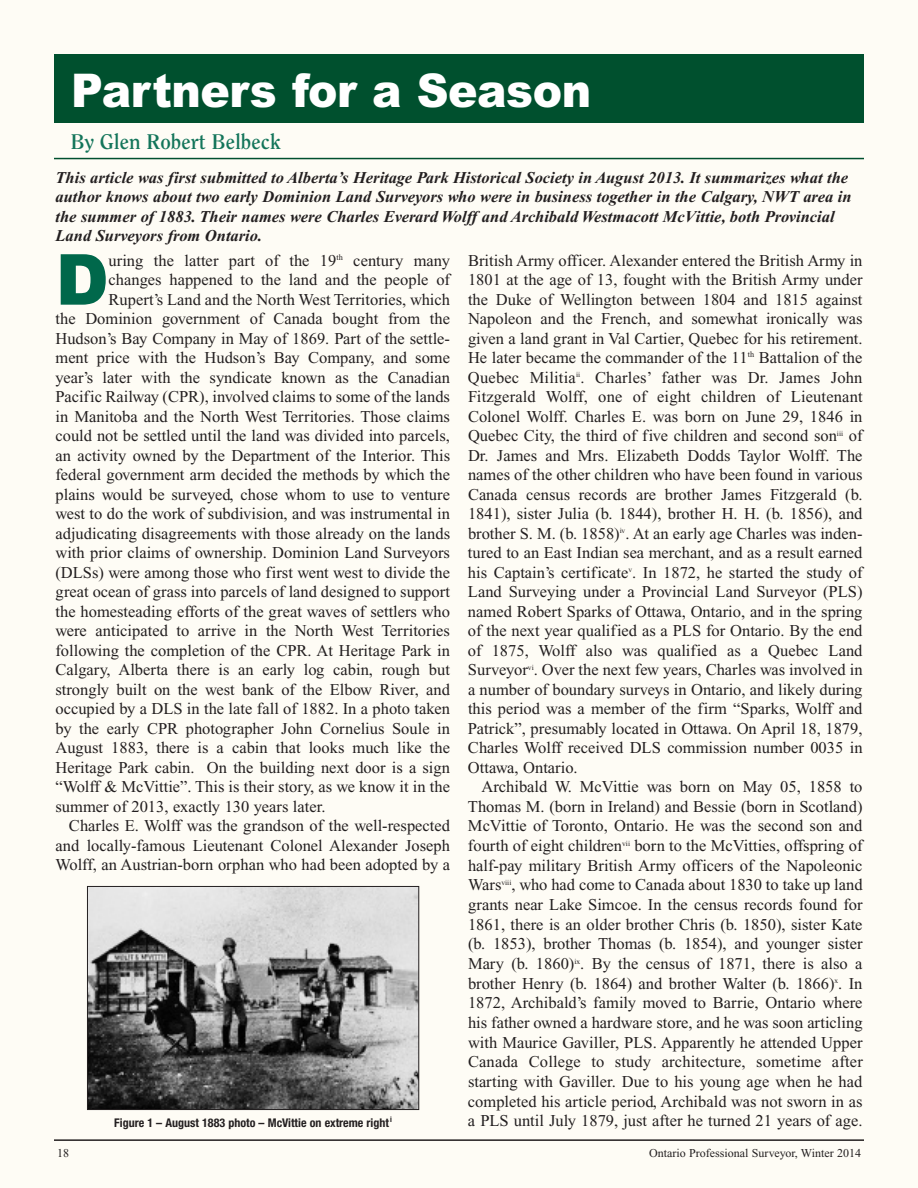
<style>
.page{position:relative;width:918px;height:1188px;background:#fefcf5}
.page>*{position:absolute;margin:0;border:0;box-sizing:border-box;transform-origin:0 0}
.t1{font:900 70.5px "Arial";color:#00684b}
.t2{font:900 46.5px "Arial";letter-spacing:-.01em;color:#fff;scale:.95 1}
.t3{font:700 21px "Clearface";color:#13755a}
.t4{font:16.5px/19.5px "Times New Roman";color:#231f20;text-align:justify}
.t5{font:italic 700 16.5px/19.5px "Times New Roman";color:#231f20}
.t6{font:700 condensed 12px "Helvetica Neue";color:#231f20}
.t7{font:12px "Times New Roman";color:#231f20}
</style>
<div class="page">
<div style="left:54px;top:54px;width:810px;height:69px;background:#00502e"></div>
<hr style="left:54px;top:158px;width:810px;height:1px;background:#00502e">
<hr style="left:54px;top:1139px;width:810px;height:2px;background:#231f20">
<img style="left:89px;top:888px;width:328px;height:220px">
<div style="left:87px;top:886px;width:332px;height:224px;border:1px solid #231f20"></div>
<h2 class="t2" style="left:71px;top:64px;width:549px">Partners for a Season</h2>
<p class="t3" style="left:71px;top:133px;width:211px">By Glen Robert Belbeck</p>
<p class="t5" style="left:56px;top:169px;width:798px">This article was first submitted to Alberta’s Heritage Park Historical Society in August 2013. It summarizes what the author knows about two early Dominion Land Surveyors who were in business together in the Calgary, NWT area in the summer of 1883. Their names were Charles Everard Wolff and Archibald Westmacott McVittie, both Provincial Land Surveyors from Ontario.</p>
<h1 class="t1" style="left:56px;top:239px;width:55px">D</h1>
<p class="t4" style="left:109px;top:252px;width:343px">uring the latter part of the 19<sup>th</sup> century many</p>
<p class="t4" style="left:109px;top:271px;width:343px">changes happened to the land and the people of</p>
<p class="t4" style="left:109px;top:291px;width:343px">Rupert’s Land and the North West Territories, which</p>
<p class="t4" style="left:56px;top:310px;width:396px">the Dominion government of Canada bought from the</p>
<p class="t4" style="left:56px;top:330px;width:396px">Hudson’s Bay Company in May of 1869. Part of the settle-</p>
<p class="t4" style="left:56px;top:349px;width:396px">ment price with the Hudson’s Bay Company, and some</p>
<p class="t4" style="left:56px;top:369px;width:396px">year’s later with the syndicate known as the Canadian</p>
<p class="t4" style="left:56px;top:388px;width:396px">Pacific Railway (CPR), involved claims to some of the lands</p>
<p class="t4" style="left:56px;top:408px;width:396px">in Manitoba and the North West Territories. Those claims</p>
<p class="t4" style="left:56px;top:427px;width:396px">could not be settled until the land was divided into parcels,</p>
<p class="t4" style="left:56px;top:447px;width:396px">an activity owned by the Department of the Interior. This</p>
<p class="t4" style="left:56px;top:466px;width:396px">federal government arm decided the methods by which the</p>
<p class="t4" style="left:56px;top:486px;width:396px">plains would be surveyed, chose whom to use to venture</p>
<p class="t4" style="left:56px;top:505px;width:396px">west to do the work of subdivision, and was instrumental in</p>
<p class="t4" style="left:55px;top:525px;width:396px">adjudicating disagreements with those already on the lands</p>
<p class="t4" style="left:55px;top:544px;width:396px">with prior claims of ownership. Dominion Land Surveyors</p>
<p class="t4" style="left:55px;top:564px;width:396px">(DLSs) were among those who first went west to divide the</p>
<p class="t4" style="left:55px;top:583px;width:396px">great ocean of grass into parcels of land designed to support</p>
<p class="t4" style="left:55px;top:603px;width:396px">the homesteading efforts of the great waves of settlers who</p>
<p class="t4" style="left:55px;top:622px;width:396px">were anticipated to arrive in the North West Territories</p>
<p class="t4" style="left:55px;top:642px;width:396px">following the completion of the CPR. At Heritage Park in</p>
<p class="t4" style="left:55px;top:661px;width:396px">Calgary, Alberta there is an early log cabin, rough but</p>
<p class="t4" style="left:55px;top:681px;width:396px">strongly built on the west bank of the Elbow River, and</p>
<p class="t4" style="left:55px;top:700px;width:396px">occupied by a DLS in the late fall of 1882. In a photo taken</p>
<p class="t4" style="left:55px;top:720px;width:396px">by the early CPR photographer John Cornelius Soule in</p>
<p class="t4" style="left:55px;top:739px;width:396px">August 1883, there is a cabin that looks much like the</p>
<p class="t4" style="left:55px;top:759px;width:396px">Heritage Park cabin. On the building next door is a sign</p>
<p class="t4" style="left:55px;top:778px;width:396px">“Wolff &amp; McVittie”. This is their story, as we know it in the</p>
<p class="t4" style="left:55px;top:798px;width:272px">summer of 2013, exactly 130 years later.</p>
<p class="t4" style="left:69px;top:817px;width:383px">Charles E. Wolff was the grandson of the well-respected</p>
<p class="t4" style="left:55px;top:837px;width:396px">and locally-famous Lieutenant Colonel Alexander Joseph</p>
<p class="t4" style="left:56px;top:856px;width:396px">Wolff, an Austrian-born orphan who had been adopted by a</p>
<p class="t6" style="left:114px;top:1119px;width:279px">Figure 1 – August 1883 photo – McVittie on extreme right <sup>i</sup></p>
<p class="t4" style="left:468px;top:252px;width:396px">British Army officer. Alexander entered the British Army in 1801 at the age of 13, fought with the British Army under the Duke of Wellington between 1804 and 1815 against Napoleon and the French, and somewhat ironically was given a land grant in Val Cartier, Quebec for his retirement.<br>He later became the commander of the 11<sup>th</sup> Battalion of the Quebec Militia<sup>ii</sup>. Charles’ father was Dr. James John Fitzgerald Wolff, one of eight children of Lieutenant Colonel Wolff. Charles E. was born on June 29, 1846 in Quebec City, the third of five children and second son<sup>iii</sup> of Dr. James and Mrs. Elizabeth Dodds Taylor Wolff. The names of the other children who have been found in various Canada census records are brother James Fitzgerald (b.<br>1841), sister Julia (b. 1844), brother H. H. (b. 1856), and brother S. M. (b. 1858)<sup>iv</sup>. At an early age Charles was inden&shy;tured to an East Indian sea merchant, and as a result earned his Captain’s certificate<sup>v</sup>. In 1872, he started the study of Land Surveying under a Provincial Land Surveyor (PLS) named Robert Sparks of Ottawa, Ontario, and in the spring of the next year qualified as a PLS for Ontario. By the end of 1875, Wolff also was qualified as a Quebec Land Surveyor<sup>vi</sup>. Over the next few years, Charles was involved in a number of boundary surveys in Ontario, and likely during this period was a member of the firm “Sparks, Wolff and Patrick”, presumably located in Ottawa. On April 18, 1879, Charles Wolff received DLS commission number 0035 in Ottawa, Ontario.</p>
<p class="t4" style="left:468px;top:778px;width:396px;text-indent:14px">Archibald W. McVittie was born on May 05, 1858 to Thomas M. (born in Ireland) and Bessie (born in Scotland)<br>McVittie of Toronto, Ontario. He was the second son and fourth of eight children<sup>vii</sup> born to the McVitties, offspring of half-pay military British Army officers of the Napoleonic Wars<sup>viii</sup>, who had come to Canada about 1830 to take up land grants near Lake Simcoe. In the census records found for 1861, there is an older brother Chris (b. 1850), sister Kate (b. 1853), brother Thomas (b. 1854), and younger sister Mary (b. 1860)<sup>ix</sup>. By the census of 1871, there is also a brother Henry (b. 1864) and brother Walter (b. 1866)<sup>x</sup>. In 1872, Archibald’s family moved to Barrie, Ontario where his father owned a hardware store, and he was soon articling with Maurice Gaviller, PLS. Apparently he attended Upper Canada College to study architecture, sometime after starting with Gaviller. Due to his young age when he had completed his article period, Archibald was not sworn in as a PLS until July 1879, just after he turned 21 years of age.</p>
<p class="t7" style="left:57px;top:1148px;width:13px">18</p>
<p class="t7" style="left:649px;top:1148px;width:213px">Ontario Professional Surveyor, Winter 2014</p>
</div>
